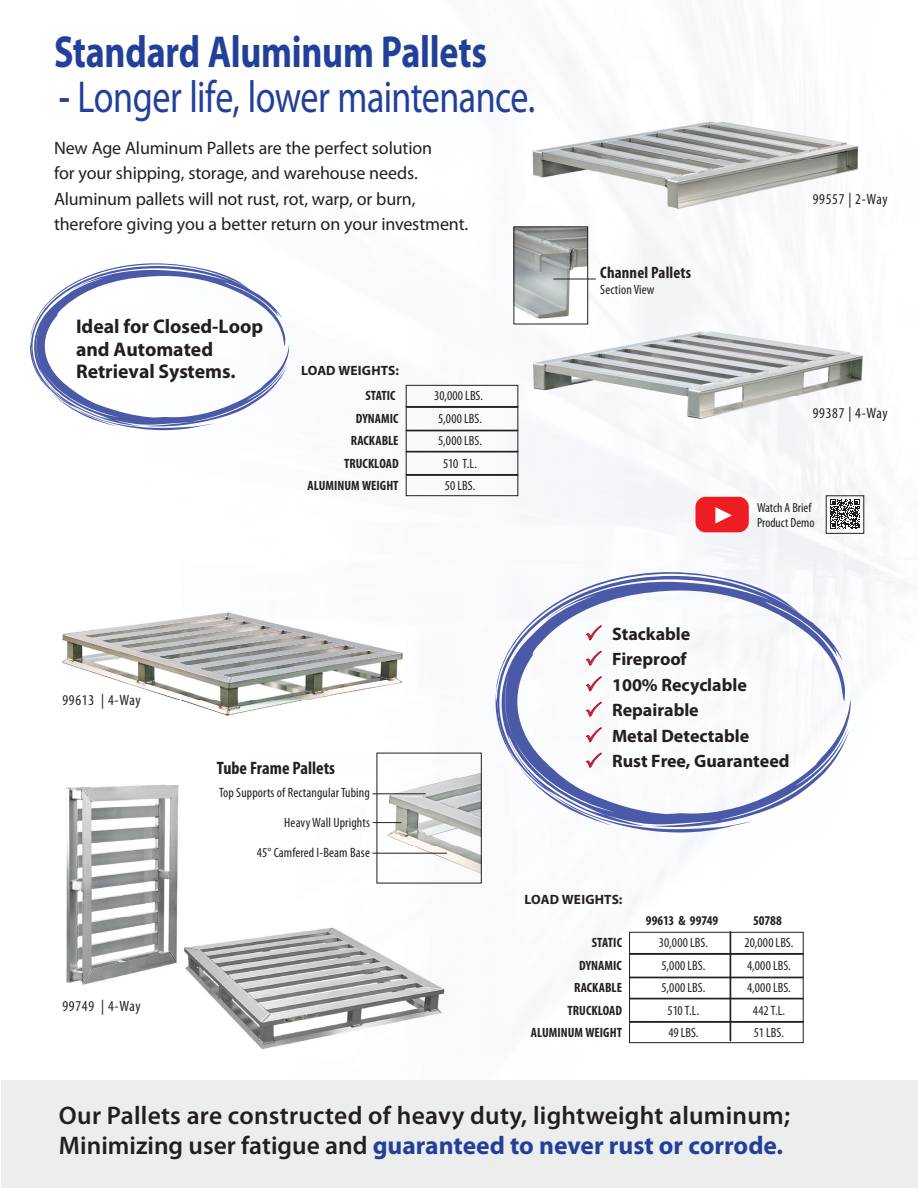
<style>
.page{position:relative;width:918px;height:1188px;background:#fff}
.page>*{position:absolute;margin:0;border:0;box-sizing:border-box;transform-origin:0 0}
.t1{font:45px "Myriad Pro";letter-spacing:-.015em;color:#224099;scale:.8 1}
.t2{font:700 45px "Myriad Pro";letter-spacing:-.005em;color:#224099;scale:.8 1}
.t3{font:600 25.5px/30.6px "Myriad Pro";letter-spacing:.01em;color:#231f20}
.t4{font:700 19.8px/22.5px "Myriad Pro";color:#231f20}
.t5{font:18px/25.5px "Myriad Pro";letter-spacing:-.005em;color:#231f20}
.t6{font:700 18px/25.5px "Myriad Pro";color:#231f20}
.t7{font:700 condensed 18px "Myriad Pro";color:#231f20}
.t8{font:700 condensed 16.5px "Myriad Pro";letter-spacing:.01em;color:#231f20}
.t9{font:condensed 15px "Myriad Pro";letter-spacing:.05em;color:#231f20}
.t10{font:condensed 13.5px "Myriad Pro";letter-spacing:.01em;color:#231f20}
.t11{font:700 condensed 13.5px "Myriad Pro";color:#231f20}
.t12{font:700 13.5px "Myriad Pro";letter-spacing:.01em;color:#231f20}
.t13{font:condensed 13.2px/15.9px "Myriad Pro";color:#231f20}
.s1{font-weight:600}
.s2{font-weight:700;color:#224099}
</style>
<div class="page">
<img style="left:1px;top:0;width:917px;height:1188px">
<img style="left:495px;top:68px;width:405px;height:183px">
<img style="left:40px;top:542px;width:385px;height:211px">
<img style="left:495px;top:290px;width:405px;height:160px">
<img style="left:53px;top:773px;width:354px;height:289px">
<img style="left:407px;top:883px;width:51px;height:179px">
<img style="left:516px;top:229px;width:70px;height:93px">
<div style="left:514px;top:227px;width:74px;height:97px;border:1px solid #231f20"></div>
<hr style="left:554px;top:279px;width:42px;height:1px;background:#231f20">
<img style="left:379px;top:755px;width:50px;height:18px">
<img style="left:429px;top:755px;width:51px;height:41px">
<img style="left:458px;top:796px;width:22px;height:85px">
<img style="left:379px;top:773px;width:79px;height:108px">
<hr style="left:373px;top:793px;width:53px;height:1px;background:#231f20">
<svg style="left:373px;top:822px;width:28px;height:1px"></svg>
<hr style="left:373px;top:853px;width:74px;height:1px;background:#231f20">
<div style="left:695px;top:497px;width:54px;height:35px;background:#ee1d23;border-radius:10px"></div>
<svg style="left:715px;top:507px;width:17px;height:17px"></svg>
<div style="left:826px;top:496px;width:38px;height:38px;border:1px solid #231f20"></div>
<svg style="left:830px;top:499px;width:30px;height:30px"></svg>
<div style="left:629px;top:932px;width:175px;height:111px;border:1px solid #231f20"></div>
<svg style="left:630px;top:932px;width:173px;height:109px"></svg>
<div style="left:406px;top:385px;width:112px;height:111px;border:1px solid #231f20"></div>
<svg style="left:406px;top:407px;width:112px;height:1px"></svg>
<svg style="left:406px;top:430px;width:112px;height:1px"></svg>
<svg style="left:406px;top:451px;width:112px;height:1px"></svg>
<svg style="left:406px;top:475px;width:112px;height:1px"></svg>
<svg style="left:497px;top:576px;width:354px;height:256px"></svg>
<svg style="left:30px;top:263px;width:260px;height:167px"></svg>
<svg style="left:496px;top:572px;width:304px;height:254px"></svg>
<h1 class="t2" style="left:54px;top:23px;width:543px">Standard Aluminum Pallets</h1>
<h1 class="t1" style="left:59px;top:69px;width:597px"><span class="s1">-</span> Longer life, lower maintenance.</h1>
<h3 class="t5" style="left:54px;top:135px;width:416px">New Age Aluminum Pallets are the perfect solution<br>for your shipping, storage, and warehouse needs.<br>Aluminum pallets will not rust, rot, warp, or burn, therefore giving you a better return on your investment.</h3>
<h3 class="t4" style="left:76px;top:315px;width:189px">Ideal for Closed-Loop and Automated<br>Retrieval Systems.</h3>
<p class="t12" style="left:301px;top:361px;width:99px">LOAD WEIGHTS:</p>
<p class="t11" style="left:366px;top:387px;width:32px">STATIC</p>
<p class="t10" style="left:434px;top:387px;width:51px">30,000 LBS.</p>
<p class="t11" style="left:356px;top:410px;width:44px">DYNAMIC</p>
<p class="t10" style="left:438px;top:410px;width:45px">5,000 LBS.</p>
<p class="t11" style="left:351px;top:432px;width:49px">RACKABLE</p>
<p class="t10" style="left:438px;top:432px;width:45px">5,000 LBS.</p>
<p class="t11" style="left:344px;top:455px;width:56px">TRUCKLOAD</p>
<p class="t10" style="left:443px;top:455px;width:35px">510 T.L.</p>
<p class="t11" style="left:308px;top:477px;width:92px">ALUMINUM WEIGHT</p>
<p class="t10" style="left:445px;top:477px;width:32px">50 LBS.</p>
<p class="t9" style="left:62px;top:691px;width:80px">99613 | 4-Way</p>
<h3 class="t7" style="left:217px;top:757px;width:120px">Tube Frame Pallets</h3>
<p class="t10" style="left:219px;top:784px;width:152px">Top Supports of Rectangular Tubing</p>
<p class="t10" style="left:284px;top:814px;width:87px">Heavy Wall Uprights</p>
<p class="t10" style="left:257px;top:844px;width:114px">45° Camfered I-Beam Base</p>
<p class="t8" style="left:600px;top:262px;width:92px">Channel Pallets</p>
<p class="t10" style="left:600px;top:281px;width:56px">Section View</p>
<p class="t9" style="left:813px;top:190px;width:77px">99557 | 2-Way</p>
<p class="t9" style="left:813px;top:404px;width:77px">99387 | 4-Way</p>
<p class="t13" style="left:757px;top:499px;width:59px">Watch A Brief<br>Product Demo</p>
<h3 class="t6" style="left:612px;top:620px;width:179px">Stackable<br>Fireproof<br>100% Recyclable<br>Repairable<br>Metal Detectable<br>Rust Free, Guaranteed</h3>
<p class="t9" style="left:62px;top:997px;width:80px">99749 | 4-Way</p>
<p class="t12" style="left:525px;top:890px;width:99px">LOAD WEIGHTS:</p>
<p class="t11" style="left:646px;top:912px;width:74px">99613 &amp; 99749</p>
<p class="t11" style="left:753px;top:912px;width:30px">50788</p>
<p class="t11" style="left:592px;top:934px;width:32px">STATIC</p>
<p class="t10" style="left:659px;top:934px;width:51px">30,000 LBS.</p>
<p class="t10" style="left:744px;top:934px;width:51px">20,000 LBS.</p>
<p class="t11" style="left:579px;top:957px;width:44px">DYNAMIC</p>
<p class="t10" style="left:662px;top:957px;width:45px">5,000 LBS.</p>
<p class="t10" style="left:747px;top:957px;width:45px">4,000 LBS.</p>
<p class="t11" style="left:574px;top:979px;width:49px">RACKABLE</p>
<p class="t10" style="left:662px;top:979px;width:45px">5,000 LBS.</p>
<p class="t10" style="left:747px;top:979px;width:45px">4,000 LBS.</p>
<p class="t11" style="left:568px;top:1002px;width:56px">TRUCKLOAD</p>
<p class="t10" style="left:668px;top:1002px;width:33px">510 T.L.</p>
<p class="t10" style="left:753px;top:1002px;width:34px">442 T.L.</p>
<p class="t11" style="left:531px;top:1024px;width:92px">ALUMINUM WEIGHT</p>
<p class="t10" style="left:668px;top:1024px;width:32px">49 LBS.</p>
<p class="t10" style="left:754px;top:1024px;width:32px">51 LBS.</p>
<h2 class="t3" style="left:59px;top:1099px;width:733px">Our Pallets are constructed of heavy duty, lightweight aluminum;<br>Minimizing user fatigue and <span class="s2">guaranteed to never rust or corrode.</span></h2>
</div>
